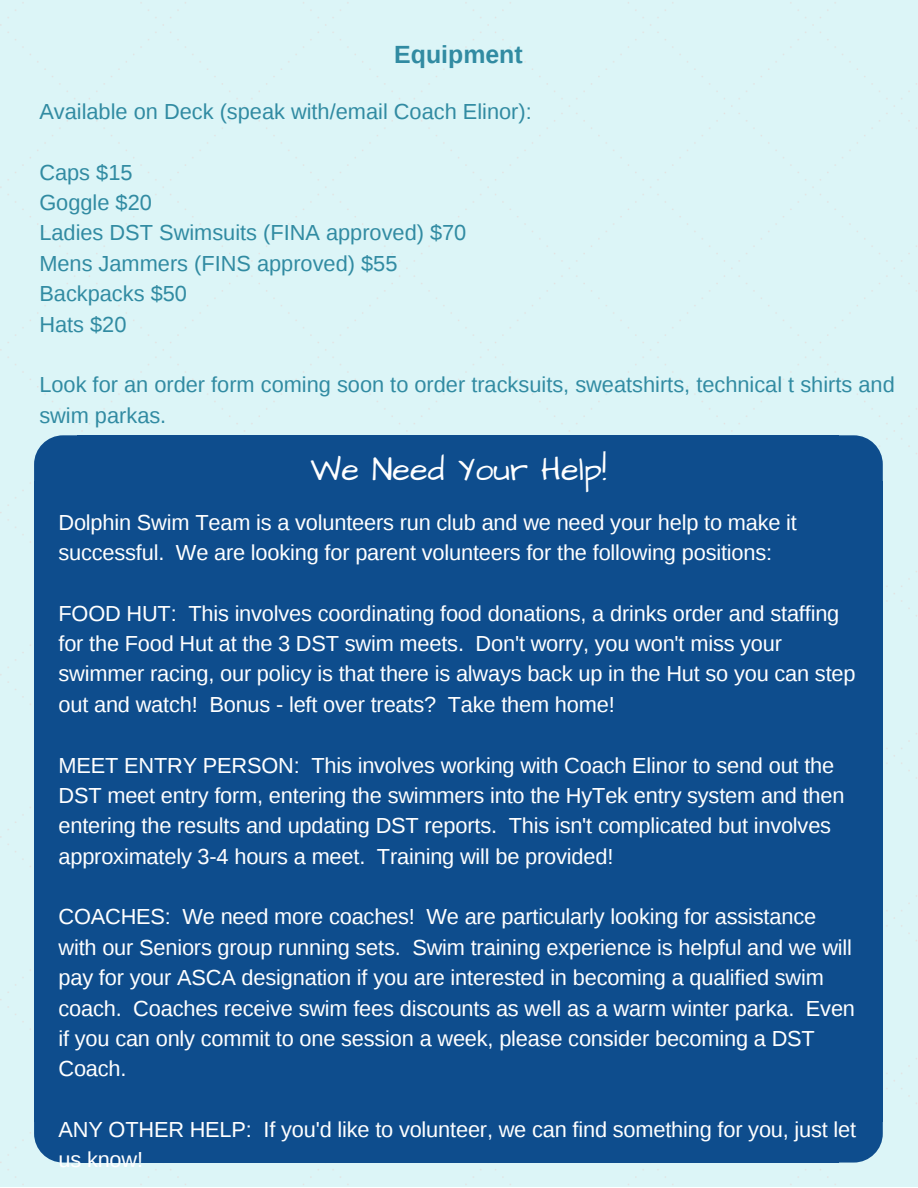
<style>
.page{position:relative;width:918px;height:1188px;background:#fff}
.page>*{position:absolute;margin:0;border:0;box-sizing:border-box;transform-origin:0 0}
.t1{font:32.7px "Architects Daughter";color:#fff}
.t2{font:700 24.9px "Liberation Sans";color:#318ba2}
.t3{font:21.75px/30.3px "Liberation Sans";letter-spacing:-.01em;color:#fff}
.t4{font:21.75px/30.3px "Liberation Sans";color:#318ba2}
</style>
<div class="page">
<svg style="left:839px;top:435px;width:44px;height:47px;background:#225d97"></svg>
<div style="left:838px;top:482px;width:45px;height:640px;background:#0e4d8d"></div>
<div style="left:78px;top:482px;width:761px;height:640px;background:#0e4d8d"></div>
<div style="left:78px;top:435px;width:761px;height:48px;background:#0e4d8d"></div>
<svg style="left:34px;top:435px;width:44px;height:47px;background:#215d97"></svg>
<div style="left:34px;top:482px;width:45px;height:640px;background:#0e4d8d"></div>
<div style="left:78px;top:1121px;width:761px;height:42px;background:#0e4d8d"></div>
<svg style="left:34px;top:1122px;width:44px;height:41px;background:#256099"></svg>
<svg style="left:839px;top:1122px;width:44px;height:41px;background:#266099"></svg>
<p class="t2" style="left:394px;top:40px;width:130px">Equipment</p>
<p class="t4" style="left:39px;top:96px;width:494px">Available on Deck (speak with/email Coach Elinor):</p>
<p class="t4" style="left:39px;top:157px;width:429px">Caps $15<br>Goggle $20<br>Ladies DST Swimsuits (FINA approved) $70<br>Mens Jammers (FINS approved) $55<br>Backpacks $50<br>Hats $20</p>
<p class="t4" style="left:39px;top:370px;width:857px">Look for an order form coming soon to order tracksuits, sweatshirts, technical t shirts and swim parkas.</p>
<h1 class="t1" style="left:311px;top:448px;width:297px">We Need Your Help!</h1>
<p class="t3" style="left:58px;top:507px;width:740px">Dolphin Swim Team is a volunteers run club and we need your help to make it successful. We are looking for parent volunteers for the following positions:</p>
<p class="t3" style="left:58px;top:598px;width:799px">FOOD HUT: This involves coordinating food donations, a drinks order and staffing for the Food Hut at the 3 DST swim meets. Don't worry, you won't miss your swimmer racing, our policy is that there is always back up in the Hut so you can step out and watch! Bonus - left over treats? Take them home!</p>
<p class="t3" style="left:58px;top:750px;width:788px">MEET ENTRY PERSON: This involves working with Coach Elinor to send out the DST meet entry form, entering the swimmers into the HyTek entry system and then entering the results and updating DST reports. This isn't complicated but involves approximately 3-4 hours a meet. Training will be provided!</p>
<p class="t3" style="left:58px;top:902px;width:798px">COACHES: We need more coaches! We are particularly looking for assistance with our Seniors group running sets. Swim training experience is helpful and we will pay for your ASCA designation if you are interested in becoming a qualified swim coach. Coaches receive swim fees discounts as well as a warm winter parka. Even if you can only commit to one session a week, please consider becoming a DST Coach.</p>
<p class="t3" style="left:58px;top:1114px;width:799px">ANY OTHER HELP: If you'd like to volunteer, we can find something for you, just let us know!</p>
</div>
